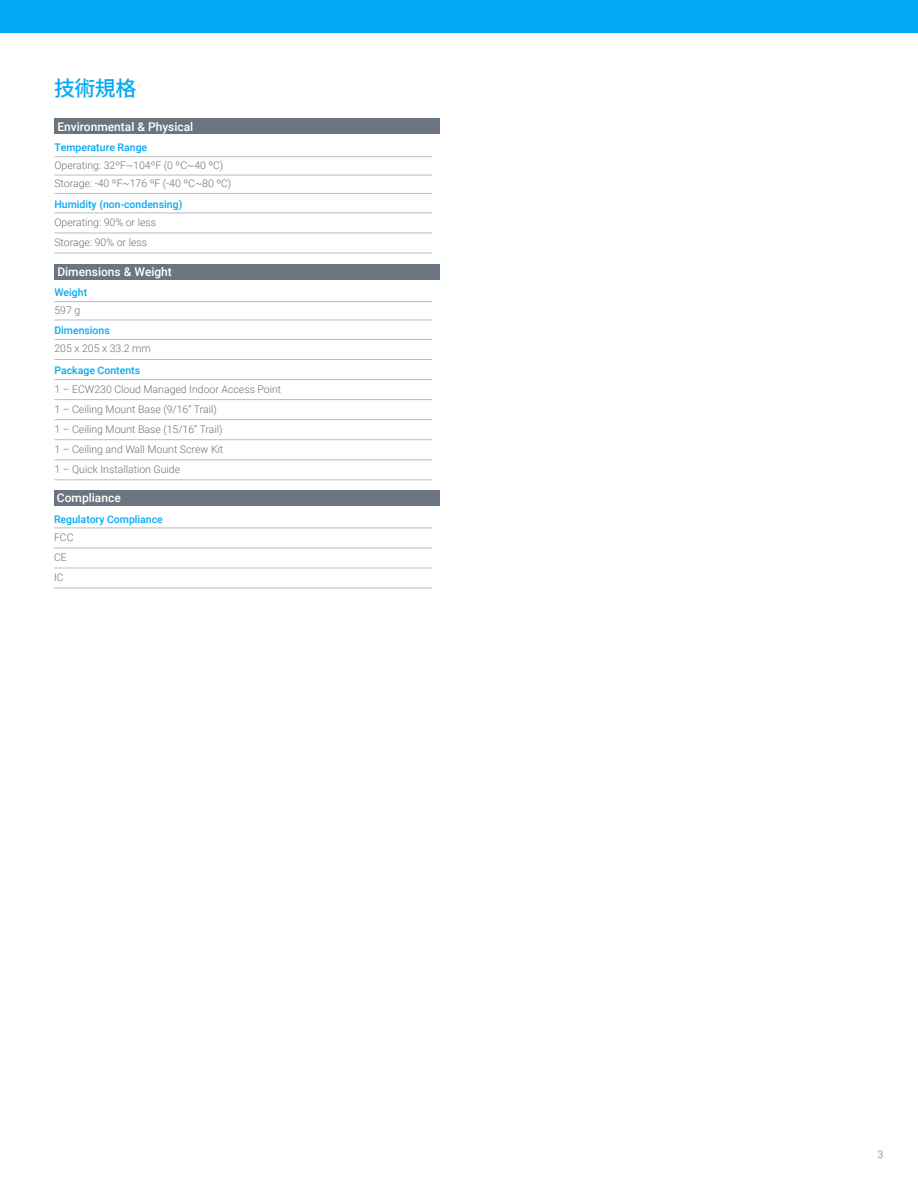
<style>
.page{position:relative;width:918px;height:1188px;background:#fff}
.page>*{position:absolute;margin:0;border:0;box-sizing:border-box;transform-origin:0 0}
.t1{font:500 21px "Source Han Sans TC";color:#03a9f4}
.t2{font:500 12px "Roboto";color:#fff}
.t3{font:300 10.5px "Roboto";color:#6f7073}
.t4{font:500 10.5px "Roboto";color:#03a9f4}
</style>
<div class="page">
<div style="left:0;top:0;width:918px;height:32px;background:#03a9f4"></div>
<hr style="left:54px;top:528px;width:378px;height:1px;background:#bcbdc0">
<hr style="left:54px;top:548px;width:378px;height:1px;background:#bcbdc0">
<hr style="left:54px;top:568px;width:378px;height:1px;background:#bcbdc0">
<hr style="left:54px;top:588px;width:378px;height:1px;background:#bcbdc0">
<div style="left:54px;top:490px;width:386px;height:15px;background:#6b7580"></div>
<hr style="left:54px;top:156px;width:378px;height:1px;background:#bcbdc0">
<hr style="left:54px;top:175px;width:378px;height:1px;background:#bcbdc0">
<hr style="left:54px;top:193px;width:378px;height:1px;background:#bcbdc0">
<hr style="left:54px;top:213px;width:378px;height:1px;background:#bcbdc0">
<hr style="left:54px;top:233px;width:378px;height:1px;background:#bcbdc0">
<hr style="left:54px;top:253px;width:378px;height:1px;background:#bcbdc0">
<hr style="left:54px;top:301px;width:378px;height:1px;background:#bcbdc0">
<hr style="left:54px;top:320px;width:378px;height:1px;background:#bcbdc0">
<hr style="left:54px;top:339px;width:378px;height:1px;background:#bcbdc0">
<hr style="left:54px;top:359px;width:378px;height:1px;background:#bcbdc0">
<hr style="left:54px;top:379px;width:378px;height:1px;background:#bcbdc0">
<hr style="left:54px;top:399px;width:378px;height:1px;background:#bcbdc0">
<hr style="left:54px;top:419px;width:378px;height:1px;background:#bcbdc0">
<hr style="left:54px;top:439px;width:378px;height:1px;background:#bcbdc0">
<hr style="left:54px;top:459px;width:378px;height:1px;background:#bcbdc0">
<hr style="left:54px;top:479px;width:378px;height:1px;background:#bcbdc0">
<div style="left:54px;top:119px;width:386px;height:15px;background:#6b7580"></div>
<div style="left:54px;top:264px;width:386px;height:15px;background:#6b7580"></div>
<p class="t1" style="left:54px;top:76px;width:84px">技術規格</p>
<p class="t2" style="left:57px;top:118px;width:137px">Environmental &amp; Physical</p>
<p class="t4" style="left:54px;top:140px;width:94px">Temperature Range</p>
<p class="t3" style="left:54px;top:158px;width:170px">Operating: 32ºF~104ºF (0 ºC~40 ºC)</p>
<p class="t3" style="left:54px;top:176px;width:178px">Storage: -40 ºF~176 ºF (-40 ºC~80 ºC)</p>
<p class="t4" style="left:54px;top:197px;width:129px">Humidity (non-condensing)</p>
<p class="t3" style="left:54px;top:215px;width:103px">Operating: 90% or less</p>
<p class="t3" style="left:54px;top:235px;width:94px">Storage: 90% or less</p>
<p class="t2" style="left:57px;top:263px;width:116px">Dimensions &amp; Weight</p>
<p class="t4" style="left:54px;top:285px;width:34px">Weight</p>
<p class="t3" style="left:54px;top:303px;width:27px">597 g</p>
<p class="t4" style="left:54px;top:323px;width:57px">Dimensions</p>
<p class="t3" style="left:54px;top:341px;width:98px">205 x 205 x 33.2 mm</p>
<p class="t4" style="left:54px;top:363px;width:87px">Package Contents</p>
<p class="t3" style="left:54px;top:381px;width:228px">1 – ECW230 Cloud Managed Indoor Access Point</p>
<p class="t3" style="left:54px;top:401px;width:164px">1 – Ceiling Mount Base (9/16” Trail)</p>
<p class="t3" style="left:54px;top:422px;width:170px">1 – Ceiling Mount Base (15/16” Trail)</p>
<p class="t3" style="left:54px;top:442px;width:170px">1 – Ceiling and Wall Mount Screw Kit</p>
<p class="t3" style="left:54px;top:462px;width:127px">1 – Quick Installation Guide</p>
<p class="t2" style="left:57px;top:489px;width:65px">Compliance</p>
<p class="t4" style="left:54px;top:511px;width:110px">Regulatory Compliance</p>
<p class="t3" style="left:54px;top:530px;width:21px">FCC</p>
<p class="t3" style="left:54px;top:550px;width:14px">CE</p>
<p class="t3" style="left:54px;top:570px;width:11px">IC</p>
<p class="t3" style="left:878px;top:1147px;width:7px">3</p>
</div>
